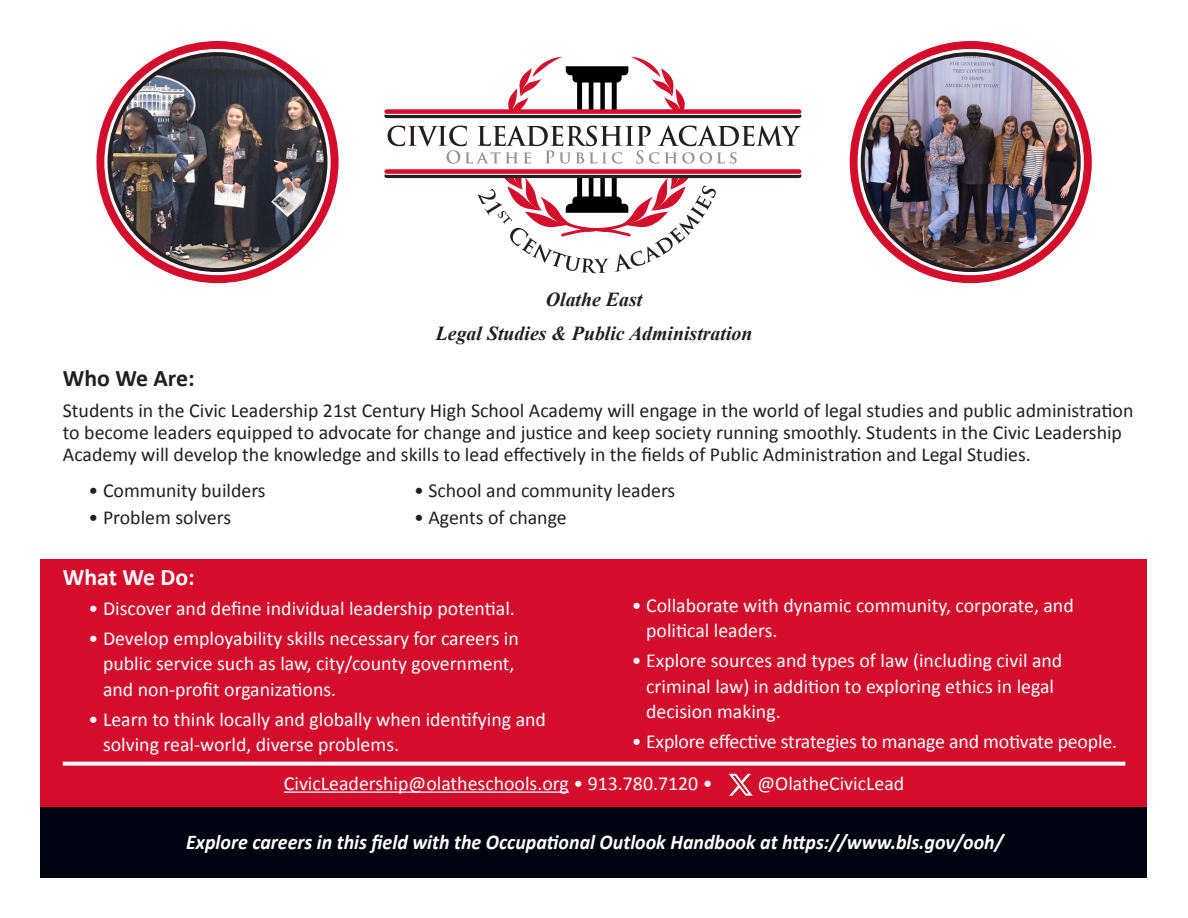
<style>
.page{position:relative;width:1188px;height:918px;background:#fff}
.page>*{position:absolute;margin:0;border:0;box-sizing:border-box;transform-origin:0 0}
.t1{font:700 23.85px "Calibri";color:#fff}
.t2{font:700 23.85px "Calibri";color:#231f20}
.t3{font:italic 700 21px "Calibri";color:#fff;scale:.95 1}
.t4{font:19.8px/25.3px "Calibri";color:#fff}
.t5{font:19.8px/21.8px "Calibri";color:#231f20}
.t6{font:italic 700 19.8px/34.3px "Times New Roman";color:#231f20;text-align:center}
</style>
<div class="page">
<div style="left:40px;top:804px;width:1108px;height:74px;background:#000310"></div>
<div style="left:40px;top:559px;width:1108px;height:247px;background:#d30d2b"></div>
<svg style="left:63px;top:762px;width:1062px;height:4px;background:#fbe9ec"></svg>
<hr style="left:284px;top:791px;width:285px;height:2px;background:#fff">
<div style="left:96px;top:41px;width:243px;height:242px;border:8px solid #d30d2b;border-radius:50%"></div>
<img style="left:110px;top:54px;width:215px;height:216px;border-radius:108px">
<div style="left:850px;top:41px;width:242px;height:242px;border:8px solid #d30d2b;border-radius:50%"></div>
<img style="left:863px;top:54px;width:216px;height:216px;border-radius:108px">
<svg style="left:388px;top:57px;width:413px;height:216px"></svg>
<img style="left:728px;top:773px;width:25px;height:23px">
<p class="t6" style="left:436px;top:282px;width:318px">Olathe East<br>Legal Studies &amp; Public Administration</p>
<p class="t2" style="left:63px;top:368px;width:133px">Who We Are:</p>
<p class="t5" style="left:63px;top:401px;width:1072px">Students in the Civic Leadership 21st Century High School Academy will engage in the world of legal studies and public administration to become leaders equipped to advocate for change and justice and keep society running smoothly. Students in the Civic Leadership<br>Academy will develop the knowledge and skills to lead effectively in the fields of Public Administration and Legal Studies.</p>
<p class="t5" style="left:89px;top:481px;width:179px">• Community builders</p>
<p class="t5" style="left:89px;top:508px;width:144px">• Problem solvers</p>
<p class="t5" style="left:414px;top:481px;width:263px">• School and community leaders</p>
<p class="t5" style="left:414px;top:508px;width:154px">• Agents of change</p>
<p class="t1" style="left:63px;top:567px;width:133px">What We Do:</p>
<p class="t4" style="left:89px;top:597px;width:428px">• Discover and define individual leadership potential.</p>
<p class="t4" style="left:103px;top:627px;width:417px;text-indent:-14px">• Develop employability skills necessary for careers in public service such as law, city/county government, and non-profit organizations.</p>
<p class="t4" style="left:103px;top:708px;width:445px;text-indent:-14px">• Learn to think locally and globally when identifying and solving real-world, diverse problems.</p>
<p class="t4" style="left:646px;top:594px;width:429px;text-indent:-14px">• Collaborate with dynamic community, corporate, and political leaders.</p>
<p class="t4" style="left:646px;top:650px;width:418px;text-indent:-14px">• Explore sources and types of law (including civil and criminal law) in addition to exploring ethics in legal decision making.</p>
<p class="t4" style="left:632px;top:730px;width:487px">• Explore effective strategies to manage and motivate people.</p>
<p class="t4" style="left:284px;top:772px;width:430px">CivicLeadership@olatheschools.org • 913.780.7120 •</p>
<p class="t4" style="left:757px;top:772px;width:148px">@OlatheCivicLead</p>
<p class="t3" style="left:186px;top:834px;width:862px">Explore careers in this field with the Occupational Outlook Handbook at https://www.bls.gov/ooh/</p>
</div>
